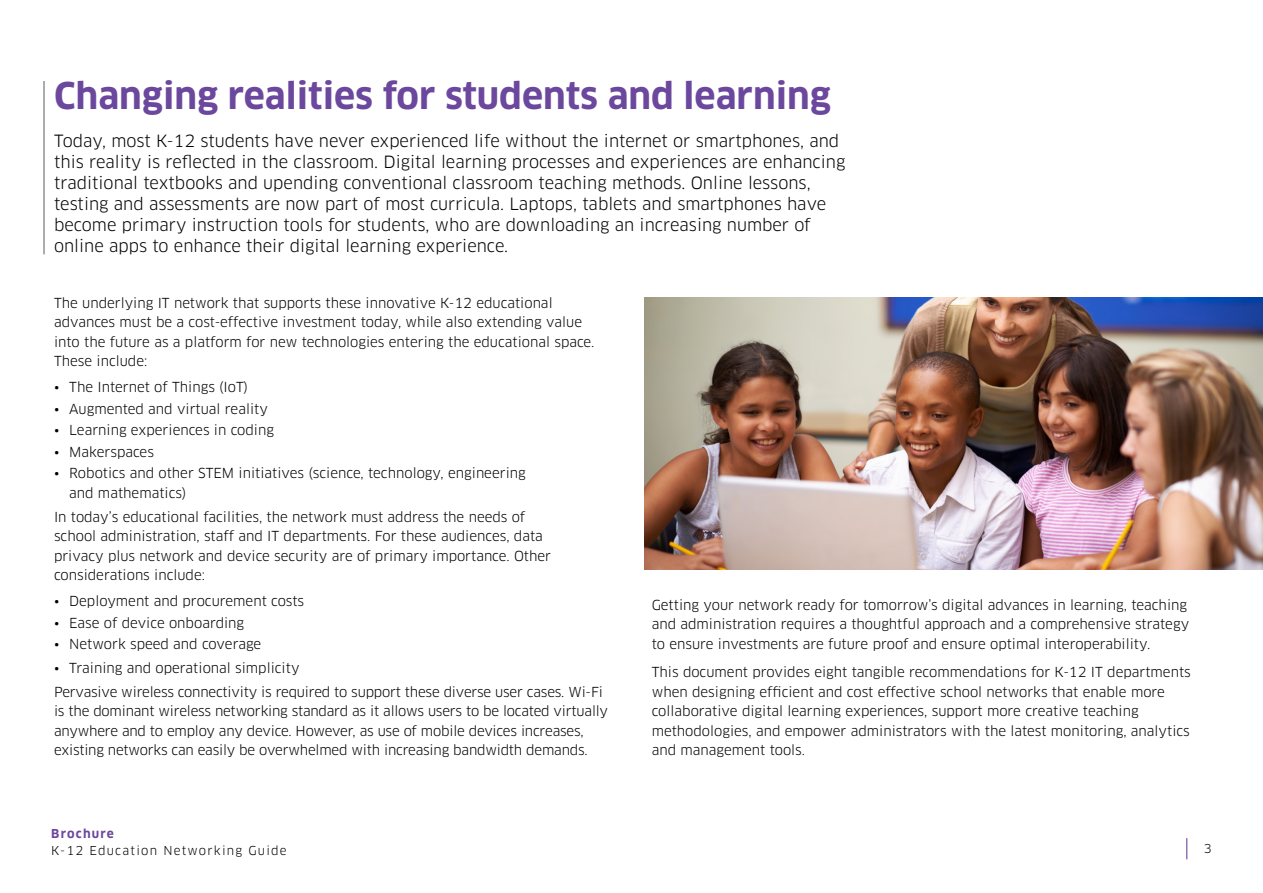
<style>
.page{position:relative;width:1263px;height:893px;background:#fff}
.page>*{position:absolute;margin:0;border:0;box-sizing:border-box;transform-origin:0 0}
.t1{font:700 36px "Clan OT";color:#6b489d}
.t2{font:16.5px/21px "Clan OT";color:#000}
.t3{font:13.5px/19.5px "Clan OT";color:#000}
.t4{font:12px "Clan OT";letter-spacing:.1em;color:#000}
.t5{font:700 12px "Clan OT";letter-spacing:.1em;color:#6b489d}
</style>
<div class="page">
<svg style="left:1186px;top:838px;width:1px;height:21px"></svg>
<img style="left:644px;top:297px;width:619px;height:273px">
<hr style="left:43px;top:81px;width:2px;height:173px;background:#6d6e71">
<h1 class="t1" style="left:54px;top:75px;width:778px">Changing realities for students and learning</h1>
<p class="t2" style="left:54px;top:131px;width:793px">Today, most K-12 students have never experienced life without the internet or smartphones, and this reality is reflected in the classroom. Digital learning processes and experiences are enhancing traditional textbooks and upending conventional classroom teaching methods. Online lessons, testing and assessments are now part of most curricula. Laptops, tablets and smartphones have become primary instruction tools for students, who are downloading an increasing number of online apps to enhance their digital learning experience.</p>
<p class="t3" style="left:54px;top:293px;width:542px">The underlying IT network that supports these innovative K-12 educational advances must be a cost-effective investment today, while also extending value into the future as a platform for new technologies entering the educational space.<br>These include:</p>
<p class="t3" style="left:54px;top:378px;width:196px">• The Internet of Things (IoT)</p>
<p class="t3" style="left:54px;top:399px;width:215px">• Augmented and virtual reality</p>
<p class="t3" style="left:54px;top:421px;width:222px">• Learning experiences in coding</p>
<p class="t3" style="left:54px;top:442px;width:101px">• Makerspaces</p>
<p class="t3" style="left:69px;top:464px;width:458px;text-indent:-15px">• Robotics and other STEM initiatives (science, technology, engineering and mathematics)</p>
<p class="t3" style="left:54px;top:507px;width:499px">In today’s educational facilities, the network must address the needs of school administration, staff and IT departments. For these audiences, data privacy plus network and device security are of primary importance. Other considerations include:</p>
<p class="t3" style="left:54px;top:592px;width:252px">• Deployment and procurement costs</p>
<p class="t3" style="left:54px;top:613px;width:192px">• Ease of device onboarding</p>
<p class="t3" style="left:54px;top:635px;width:209px">• Network speed and coverage</p>
<p class="t3" style="left:54px;top:656px;width:550px;line-height:23.7px">• Training and operational simplicity<br>Pervasive wireless connectivity is required to support these diverse user cases. Wi-Fi</p>
<p class="t3" style="left:54px;top:702px;width:556px">is the dominant wireless networking standard as it allows users to be located virtually anywhere and to employ any device. However, as use of mobile devices increases, existing networks can easily be overwhelmed with increasing bandwidth demands.</p>
<p class="t3" style="left:652px;top:595px;width:539px">Getting your network ready for tomorrow’s digital advances in learning, teaching and administration requires a thoughtful approach and a comprehensive strategy to ensure investments are future proof and ensure optimal interoperability.</p>
<p class="t3" style="left:652px;top:662px;width:541px">This document provides eight tangible recommendations for K-12 IT departments when designing efficient and cost effective school networks that enable more collaborative digital learning experiences, support more creative teaching methodologies, and empower administrators with the latest monitoring, analytics and management tools.</p>
<p class="t5" style="left:51px;top:827px;width:64px">Brochure</p>
<p class="t4" style="left:51px;top:843px;width:237px">K-12 Education Networking Guide</p>
<p class="t4" style="left:1204px;top:841px;width:9px">3</p>
</div>
